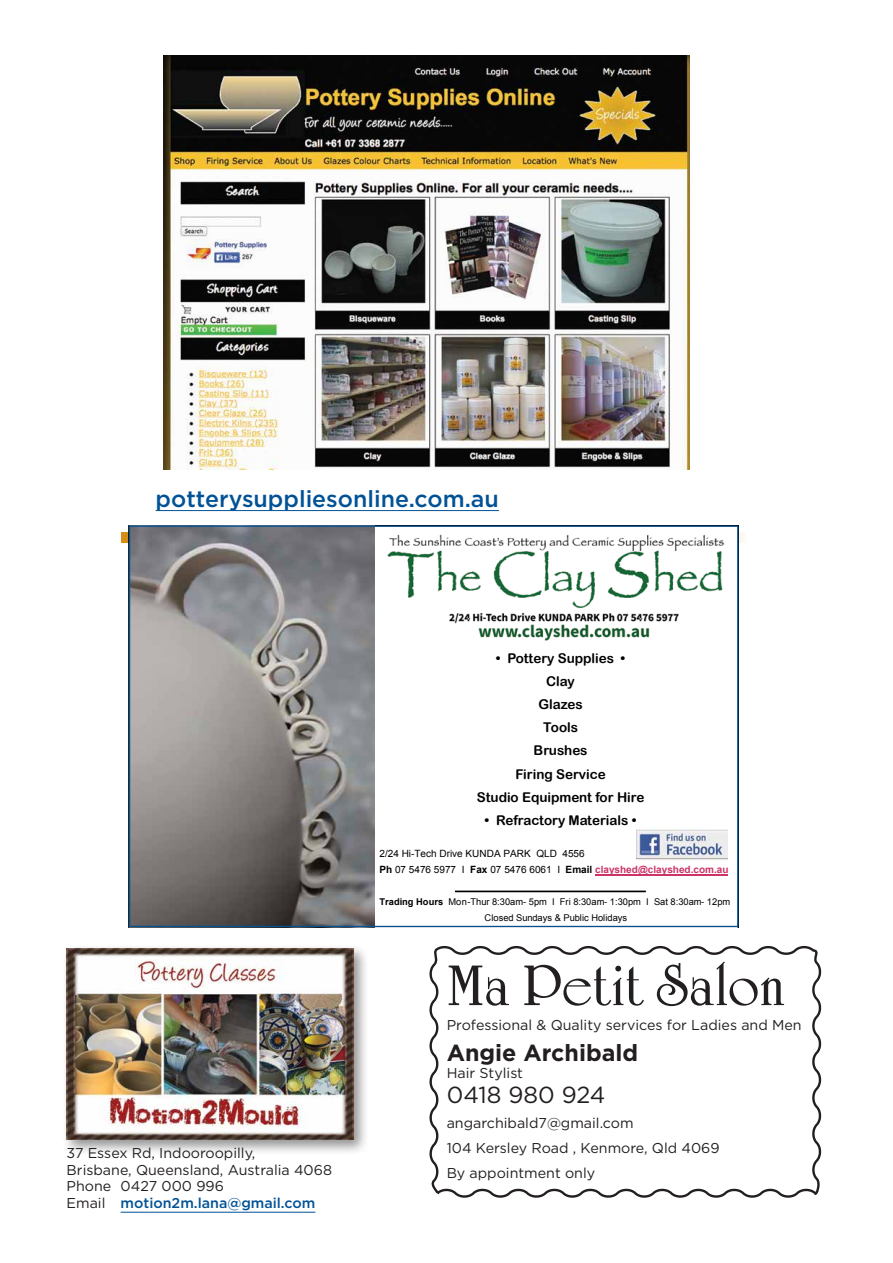
<style>
.page{position:relative;width:893px;height:1263px;background:#fff}
.page>*{position:absolute;margin:0;border:0;box-sizing:border-box;transform-origin:0 0}
.t1{font:700 59.25px "University Roman";color:#231f20}
.t2{font:700 23.25px "Gotham";color:#231f20}
.t3{font:23.25px "Gotham";color:#231f20}
.t4{font:500 23.1px "Gotham";color:#005296}
.t5{font:14.25px/16.5px "Gotham";color:#231f20}
.t6{font:13.5px/23.2px "Arial Rounded MT Bold";letter-spacing:-.005em;color:#000;text-align:center}
.t7{font:10.05px/16.4px "Arial";color:#000}
.t8{font:9.3px/15.1px "Arial";color:#000;text-align:center}
.s1{font-weight:500;color:#005296}
.s2{font-weight:700}
.s3{font-weight:700;color:#c36}
</style>
<div class="page">
<div style="left:62px;top:943px;width:307px;height:212px;background:#231f20;opacity:.5"></div>
<img style="left:67px;top:948px;width:286px;height:191px">
<hr style="left:121px;top:1212px;width:194px;height:1px;background:#005296">
<svg style="left:122px;top:533px;width:622px;height:9px"></svg>
<img style="left:131px;top:527px;width:243px;height:398px">
<img style="left:388px;top:533px;width:337px;height:108px">
<img style="left:636px;top:829px;width:92px;height:32px">
<hr style="left:455px;top:890px;width:191px;height:2px;background:#000">
<hr style="left:595px;top:874px;width:133px;height:2px;background:#c36">
<hr style="left:156px;top:510px;width:343px;height:1px;background:#005296">
<img style="left:164px;top:55px;width:526px;height:414px">
<svg style="left:429px;top:946px;width:393px;height:252px"></svg>
<h3 class="t4" style="left:156px;top:483px;width:345px">potterysuppliesonline.com.au</h3>
<p class="t5" style="left:67px;top:1144px;width:267px">37 Essex Rd, Indooroopilly,<br>Brisbane, Queensland, Australia 4068<br>Phone 0427 000 996<br>Email <span class="s1">motion2m.lana@gmail.com</span></p>
<p class="t6" style="left:477px;top:646px;width:169px">• Pottery Supplies •<br>Clay<br>Glazes<br>Tools<br>Brushes<br>Firing Service<br>Studio Equipment for Hire</p>
<p class="t6" style="left:485px;top:808px;width:153px">• Refractory Materials •</p>
<p class="t7" style="left:379px;top:845px;width:351px">2/24 Hi-Tech Drive KUNDA PARK QLD 4556<br><span class="s2">Ph</span> 07 5476 5977 I <span class="s2">Fax</span> 07 5476 6061 I <span class="s2">Email</span> <span class="s3">clayshed@clayshed.com.au</span></p>
<p class="t8" style="left:380px;top:895px;width:352px"><span class="s2">Trading Hours</span> Mon-Thur 8:30am- 5pm I Fri 8:30am- 1:30pm I Sat 8:30am- 12pm<br>Closed Sundays &amp; Public Holidays</p>
<h1 class="t1" style="left:447px;top:952px;width:340px">Ma Petit Salon</h1>
<p class="t5" style="left:447px;top:1016px;width:356px">Professional &amp; Quality services for Ladies and Men</p>
<h2 class="t2" style="left:447px;top:1037px;width:193px">Angie Archibald</h2>
<p class="t5" style="left:447px;top:1064px;width:78px">Hair Stylist</p>
<h2 class="t3" style="left:447px;top:1079px;width:160px">0418 980 924</h2>
<p class="t5" style="left:447px;top:1110px;width:274px;line-height:25px">angarchibald7@gmail.com<br>104 Kersley Road , Kenmore, Qld 4069<br>By appointment only</p>
</div>
